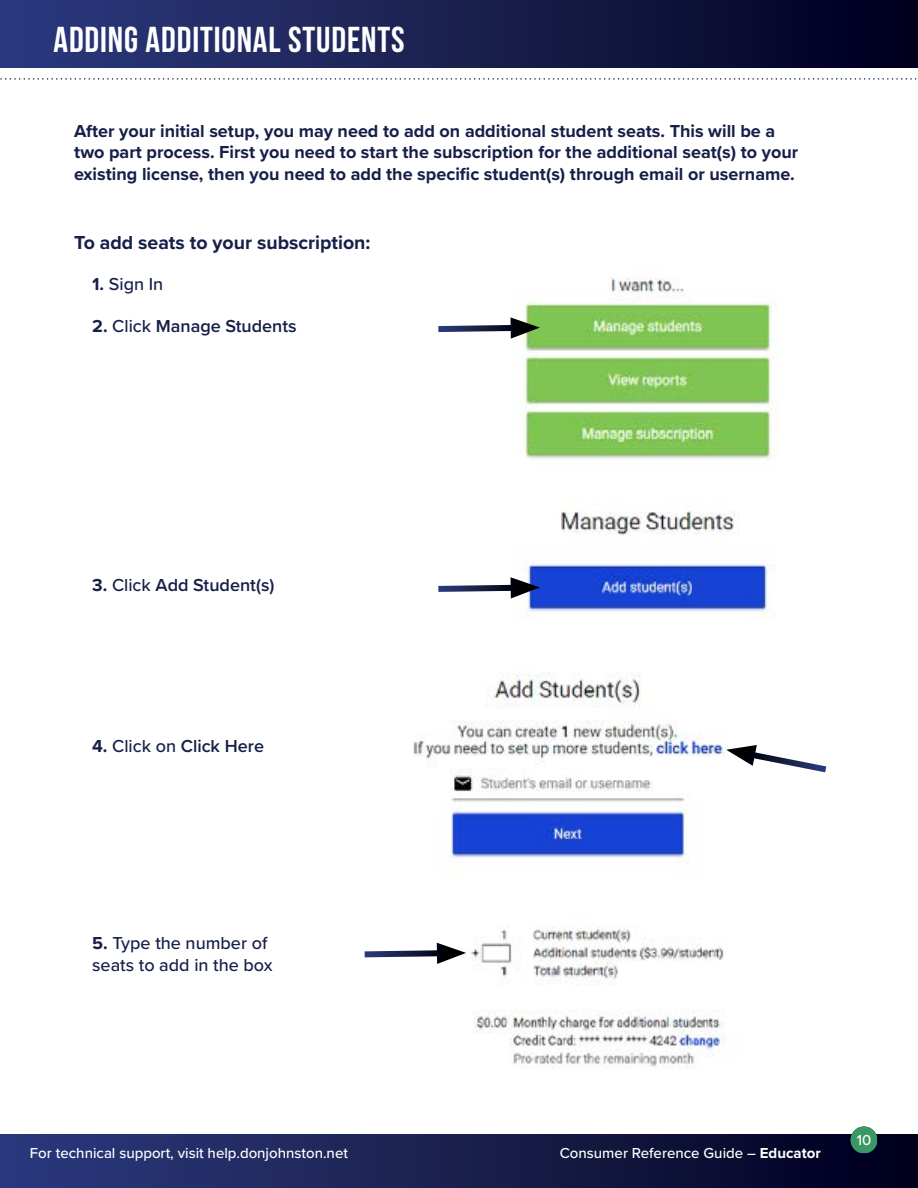
<style>
.page{position:relative;width:918px;height:1188px;background:#fff}
.page>*{position:absolute;margin:0;border:0;box-sizing:border-box;transform-origin:0 0}
.t1{font:36px "Bebas Neue";letter-spacing:.025em;color:#fff}
.t2{font:700 19.5px "Proxima Nova";color:#161f48}
.t3{font:700 18px/21.6px "Proxima Nova";color:#161f48}
.t4{font:600 18px "Proxima Nova";color:#161f48}
.t5{font:500 18px/21.6px "Proxima Nova";color:#161f48}
.t6{font:500 15px "Proxima Nova";color:#fff}
.s1{font-weight:700}
.s2{font-weight:500}
</style>
<div class="page">
<div style="left:0;top:0;width:918px;height:68px;background:linear-gradient(to right,#2e3c7f,#02011e)"></div>
<div style="left:0;top:1134px;width:918px;height:54px;background:linear-gradient(to right,#2e3c7e,#01001d)"></div>
<svg style="left:0;top:78px;width:917px;height:2px"></svg>
<img style="left:523px;top:277px;width:255px;height:182px">
<img style="left:525px;top:510px;width:250px;height:109px">
<img style="left:413px;top:672px;width:312px;height:192px">
<img style="left:436px;top:927px;width:289px;height:142px">
<svg style="left:438px;top:317px;width:102px;height:22px"></svg>
<svg style="left:438px;top:577px;width:102px;height:21px"></svg>
<svg style="left:365px;top:943px;width:101px;height:21px"></svg>
<svg style="left:726px;top:745px;width:100px;height:27px"></svg>
<div style="left:850px;top:1126px;width:28px;height:28px;background:#3a9963;border-radius:14px"></div>
<h1 class="t1" style="left:53px;top:20px;width:353px">ADDING ADDITIONAL STUDENTS</h1>
<p class="t3" style="left:74px;top:119px;width:726px">After your initial setup, you may need to add on additional student seats. This will be a two part process. First you need to start the subscription for the additional seat(s) to your existing license, then you need to add the specific student(s) through email or username.</p>
<p class="t2" style="left:74px;top:228px;width:298px">To add seats to your subscription:</p>
<p class="t5" style="left:92px;top:272px;width:73px"><span class="s1">1.</span> Sign In</p>
<p class="t4" style="left:92px;top:313px;width:206px"><span class="s1">2.</span> <span class="s2">Click</span> Manage Students</p>
<p class="t4" style="left:92px;top:571px;width:184px"><span class="s1">3.</span> <span class="s2">Click</span> Add Student(s)</p>
<p class="t4" style="left:92px;top:732px;width:173px"><span class="s1">4.</span> <span class="s2">Click on</span> Click Here</p>
<p class="t5" style="left:92px;top:932px;width:182px"><span class="s1">5.</span> Type the number of seats to add in the box</p>
<p class="t6" style="left:30px;top:1142px;width:320px">For technical support, visit help.donjohnston.net</p>
<p class="t6" style="left:560px;top:1142px;width:263px">Consumer Reference Guide – <span class="s1">Educator</span></p>
<p class="t6" style="left:857px;top:1129px;width:16px">10</p>
</div>
